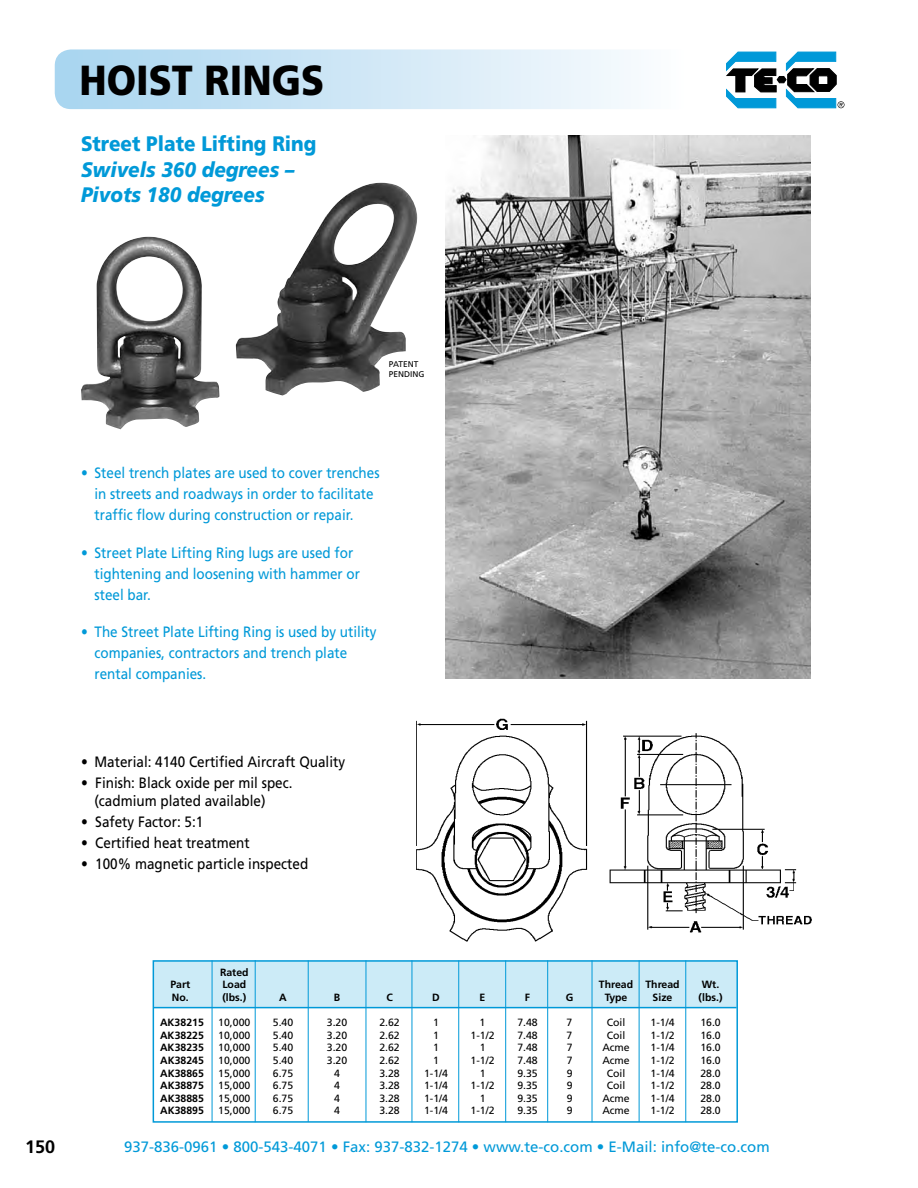
<style>
.page{position:relative;width:918px;height:1188px;background:#fff}
.page>*{position:absolute;margin:0;border:0;box-sizing:border-box;transform-origin:0 0}
.t1{font:900 42px "Frutiger";color:#000;scale:.9 1}
.t2{font:italic 900 21px/25.2px "Frutiger";color:#0099d8;scale:.9 1}
.t3{font:900 21px "Frutiger";color:#0099d8;scale:.9 1}
.t4{font:700 18px "Frutiger";color:#000}
.t5{font:15px/21px "Frutiger";color:#0099d8;scale:.9 1}
.t6{font:15px/18px "Frutiger";color:#000;scale:.9 1}
.t7{font:15px "Frutiger";color:#0099d8}
.t8{font:10.5px "Frutiger";color:#000}
.t9{font:700 10.5px "Frutiger";color:#000}
.t10{font:8.25px/9.8px "Frutiger";color:#000}
</style>
<div class="page">
<div style="left:55px;top:49px;width:638px;height:60px;background:linear-gradient(to right,#a7d4ef,#fdfdfe);border-radius:16px"></div>
<svg style="left:726px;top:52px;width:118px;height:56px"></svg>
<img style="left:417px;top:719px;width:394px;height:223px">
<div style="left:153px;top:961px;width:584px;height:47px;background:#ccebf7"></div>
<hr style="left:153px;top:1007px;width:584px;height:1px;background:#0099d8">
<div style="left:153px;top:960px;width:585px;height:163px;border:2px solid #0099d8"></div>
<hr style="left:212px;top:960px;width:1px;height:162px;background:#0099d8">
<hr style="left:255px;top:960px;width:1px;height:162px;background:#0099d8">
<hr style="left:685px;top:960px;width:1px;height:162px;background:#0099d8">
<hr style="left:639px;top:960px;width:1px;height:162px;background:#0099d8">
<hr style="left:308px;top:960px;width:1px;height:162px;background:#0099d8">
<hr style="left:366px;top:960px;width:1px;height:162px;background:#0099d8">
<hr style="left:412px;top:960px;width:1px;height:162px;background:#0099d8">
<hr style="left:458px;top:960px;width:1px;height:162px;background:#0099d8">
<hr style="left:505px;top:960px;width:1px;height:162px;background:#0099d8">
<hr style="left:547px;top:960px;width:1px;height:162px;background:#0099d8">
<hr style="left:592px;top:960px;width:1px;height:162px;background:#0099d8">
<img style="left:445px;top:136px;width:365px;height:543px">
<img style="left:236px;top:183px;width:181px;height:213px">
<img style="left:81px;top:237px;width:139px;height:192px">
<h1 class="t1" style="left:80px;top:55px;width:273px">HOIST RINGS</h1>
<h2 class="t3" style="left:81px;top:131px;width:263px">Street Plate Lifting Ring</h2>
<h2 class="t2" style="left:81px;top:156px;width:239px">Swivels 360 degrees –<br>Pivots 180 degrees</h2>
<p class="t10" style="left:389px;top:359px;width:37px">PATENT<br>PENDING</p>
<h3 class="t5" style="left:95px;top:462px;width:318px;text-indent:-14px">• Steel trench plates are used to cover trenches in streets and roadways in order to facilitate traffic flow during construction or repair.</h3>
<h3 class="t5" style="left:95px;top:542px;width:297px;text-indent:-14px">• Street Plate Lifting Ring lugs are used for tightening and loosening with hammer or steel bar.</h3>
<h3 class="t5" style="left:95px;top:621px;width:315px;text-indent:-14px">• The Street Plate Lifting Ring is used by utility companies, contractors and trench plate rental companies.</h3>
<h3 class="t6" style="left:81px;top:752px;width:295px">• Material: 4140 Certified Aircraft Quality</h3>
<h3 class="t6" style="left:94px;top:773px;width:222px;text-indent:-14px">• Finish: Black oxide per mil spec. (cadmium plated available)</h3>
<h3 class="t6" style="left:81px;top:812px;width:137px">• Safety Factor: 5:1</h3>
<h3 class="t6" style="left:81px;top:833px;width:189px">• Certified heat treatment</h3>
<h3 class="t6" style="left:81px;top:854px;width:254px">• 100% magnetic particle inspected</h3>
<p class="t9" style="left:220px;top:966px;width:30px">Rated</p>
<p class="t9" style="left:170px;top:979px;width:21px">Part</p>
<p class="t9" style="left:222px;top:979px;width:25px">Load</p>
<p class="t9" style="left:599px;top:979px;width:82px">Thread Thread</p>
<p class="t9" style="left:702px;top:979px;width:19px">Wt.</p>
<p class="t9" style="left:172px;top:991px;width:18px">No.</p>
<p class="t9" style="left:222px;top:991px;width:25px">(lbs.)</p>
<p class="t9" style="left:279px;top:991px;width:9px">A</p>
<p class="t9" style="left:334px;top:991px;width:8px">B</p>
<p class="t9" style="left:386px;top:991px;width:8px">C</p>
<p class="t9" style="left:432px;top:991px;width:9px">D</p>
<p class="t9" style="left:480px;top:991px;width:7px">E</p>
<p class="t9" style="left:525px;top:991px;width:7px">F</p>
<p class="t9" style="left:566px;top:991px;width:9px">G</p>
<p class="t9" style="left:605px;top:991px;width:24px">Type</p>
<p class="t9" style="left:653px;top:991px;width:21px">Size</p>
<p class="t9" style="left:699px;top:991px;width:25px">(lbs.)</p>
<p class="t9" style="left:160px;top:1016px;width:45px">AK38215</p>
<p class="t8" style="left:218px;top:1016px;width:34px">10,000</p>
<p class="t8" style="left:273px;top:1016px;width:22px">5.40</p>
<p class="t8" style="left:327px;top:1016px;width:22px">3.20</p>
<p class="t8" style="left:379px;top:1016px;width:22px">2.62</p>
<p class="t8" style="left:433px;top:1016px;width:7px">1</p>
<p class="t8" style="left:480px;top:1016px;width:7px">1</p>
<p class="t8" style="left:517px;top:1016px;width:22px">7.48</p>
<p class="t8" style="left:567px;top:1016px;width:7px">7</p>
<p class="t8" style="left:607px;top:1016px;width:20px">Coil</p>
<p class="t8" style="left:651px;top:1016px;width:25px">1-1/4</p>
<p class="t8" style="left:700px;top:1016px;width:22px">16.0</p>
<p class="t9" style="left:160px;top:1029px;width:45px">AK38225</p>
<p class="t8" style="left:218px;top:1029px;width:34px">10,000</p>
<p class="t8" style="left:273px;top:1029px;width:22px">5.40</p>
<p class="t8" style="left:327px;top:1029px;width:22px">3.20</p>
<p class="t8" style="left:379px;top:1029px;width:22px">2.62</p>
<p class="t8" style="left:433px;top:1029px;width:7px">1</p>
<p class="t8" style="left:471px;top:1029px;width:25px">1-1/2</p>
<p class="t8" style="left:517px;top:1029px;width:22px">7.48</p>
<p class="t8" style="left:567px;top:1029px;width:7px">7</p>
<p class="t8" style="left:607px;top:1029px;width:20px">Coil</p>
<p class="t8" style="left:651px;top:1029px;width:25px">1-1/2</p>
<p class="t8" style="left:700px;top:1029px;width:22px">16.0</p>
<p class="t9" style="left:160px;top:1042px;width:45px">AK38235</p>
<p class="t8" style="left:218px;top:1042px;width:34px">10,000</p>
<p class="t8" style="left:273px;top:1042px;width:22px">5.40</p>
<p class="t8" style="left:327px;top:1042px;width:22px">3.20</p>
<p class="t8" style="left:379px;top:1042px;width:22px">2.62</p>
<p class="t8" style="left:433px;top:1042px;width:7px">1</p>
<p class="t8" style="left:480px;top:1042px;width:7px">1</p>
<p class="t8" style="left:517px;top:1042px;width:22px">7.48</p>
<p class="t8" style="left:567px;top:1042px;width:7px">7</p>
<p class="t8" style="left:602px;top:1042px;width:29px">Acme</p>
<p class="t8" style="left:651px;top:1042px;width:25px">1-1/4</p>
<p class="t8" style="left:700px;top:1042px;width:22px">16.0</p>
<p class="t9" style="left:160px;top:1054px;width:45px">AK38245</p>
<p class="t8" style="left:218px;top:1054px;width:34px">10,000</p>
<p class="t8" style="left:273px;top:1054px;width:22px">5.40</p>
<p class="t8" style="left:327px;top:1054px;width:22px">3.20</p>
<p class="t8" style="left:379px;top:1054px;width:22px">2.62</p>
<p class="t8" style="left:433px;top:1054px;width:7px">1</p>
<p class="t8" style="left:471px;top:1054px;width:25px">1-1/2</p>
<p class="t8" style="left:517px;top:1054px;width:22px">7.48</p>
<p class="t8" style="left:567px;top:1054px;width:7px">7</p>
<p class="t8" style="left:602px;top:1054px;width:29px">Acme</p>
<p class="t8" style="left:651px;top:1054px;width:25px">1-1/2</p>
<p class="t8" style="left:700px;top:1054px;width:22px">16.0</p>
<p class="t9" style="left:160px;top:1067px;width:45px">AK38865</p>
<p class="t8" style="left:218px;top:1067px;width:34px">15,000</p>
<p class="t8" style="left:273px;top:1067px;width:22px">6.75</p>
<p class="t8" style="left:334px;top:1067px;width:7px">4</p>
<p class="t8" style="left:379px;top:1067px;width:22px">3.28</p>
<p class="t8" style="left:424px;top:1067px;width:25px">1-1/4</p>
<p class="t8" style="left:480px;top:1067px;width:7px">1</p>
<p class="t8" style="left:517px;top:1067px;width:22px">9.35</p>
<p class="t8" style="left:567px;top:1067px;width:7px">9</p>
<p class="t8" style="left:607px;top:1067px;width:20px">Coil</p>
<p class="t8" style="left:651px;top:1067px;width:25px">1-1/4</p>
<p class="t8" style="left:700px;top:1067px;width:22px">28.0</p>
<p class="t9" style="left:160px;top:1079px;width:45px">AK38875</p>
<p class="t8" style="left:218px;top:1079px;width:34px">15,000</p>
<p class="t8" style="left:273px;top:1079px;width:22px">6.75</p>
<p class="t8" style="left:334px;top:1079px;width:7px">4</p>
<p class="t8" style="left:379px;top:1079px;width:22px">3.28</p>
<p class="t8" style="left:424px;top:1079px;width:25px">1-1/4</p>
<p class="t8" style="left:471px;top:1079px;width:25px">1-1/2</p>
<p class="t8" style="left:517px;top:1079px;width:22px">9.35</p>
<p class="t8" style="left:567px;top:1079px;width:7px">9</p>
<p class="t8" style="left:607px;top:1079px;width:20px">Coil</p>
<p class="t8" style="left:651px;top:1079px;width:25px">1-1/2</p>
<p class="t8" style="left:700px;top:1079px;width:22px">28.0</p>
<p class="t9" style="left:160px;top:1092px;width:45px">AK38885</p>
<p class="t8" style="left:218px;top:1092px;width:34px">15,000</p>
<p class="t8" style="left:273px;top:1092px;width:22px">6.75</p>
<p class="t8" style="left:334px;top:1092px;width:7px">4</p>
<p class="t8" style="left:379px;top:1092px;width:22px">3.28</p>
<p class="t8" style="left:424px;top:1092px;width:25px">1-1/4</p>
<p class="t8" style="left:480px;top:1092px;width:7px">1</p>
<p class="t8" style="left:517px;top:1092px;width:22px">9.35</p>
<p class="t8" style="left:567px;top:1092px;width:7px">9</p>
<p class="t8" style="left:602px;top:1092px;width:29px">Acme</p>
<p class="t8" style="left:651px;top:1092px;width:25px">1-1/4</p>
<p class="t8" style="left:700px;top:1092px;width:22px">28.0</p>
<p class="t9" style="left:160px;top:1105px;width:45px">AK38895</p>
<p class="t8" style="left:218px;top:1105px;width:34px">15,000</p>
<p class="t8" style="left:273px;top:1105px;width:22px">6.75</p>
<p class="t8" style="left:334px;top:1105px;width:7px">4</p>
<p class="t8" style="left:379px;top:1105px;width:22px">3.28</p>
<p class="t8" style="left:424px;top:1105px;width:25px">1-1/4</p>
<p class="t8" style="left:471px;top:1105px;width:25px">1-1/2</p>
<p class="t8" style="left:517px;top:1105px;width:22px">9.35</p>
<p class="t8" style="left:567px;top:1105px;width:7px">9</p>
<p class="t8" style="left:602px;top:1105px;width:29px">Acme</p>
<p class="t8" style="left:651px;top:1105px;width:25px">1-1/2</p>
<p class="t8" style="left:700px;top:1105px;width:22px">28.0</p>
<h3 class="t4" style="left:25px;top:1136px;width:32px">150</h3>
<h3 class="t7" style="left:124px;top:1138px;width:647px">937-836-0961 • 800-543-4071 • Fax: 937-832-1274 • www.te-co.com • E-Mail: info@te-co.com</h3>
</div>
